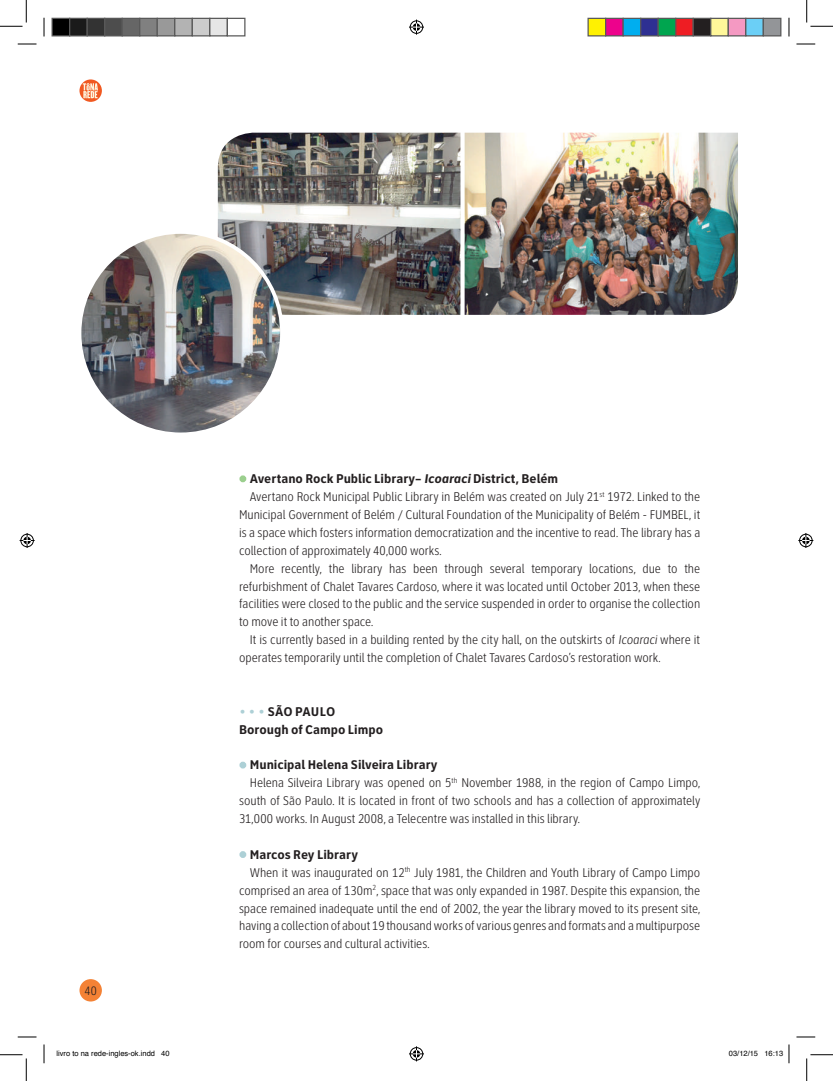
<style>
.page{position:relative;width:833px;height:1081px;background:#fff}
.page>*{position:absolute;margin:0;border:0;box-sizing:border-box;transform-origin:0 0}
.t1{font:300 13.12px "Clearview Text Cond";letter-spacing:-.005em;color:#231f20}
.t2{font:700 13.12px/17.9px "Clearview Text Cond";letter-spacing:-.005em;color:#231f20}
.t3{font:300 12.62px "Clearview Text Cond";color:#231f20}
.t4{font:7.5px "Helvetica";color:#000}
.s1{color:#9bcf8e}
.s2{font-style:italic}
.s3{font-weight:300;color:#add0d6}
.s4{color:#add0d6}
</style>
<div class="page">
<div style="left:79px;top:978px;width:23px;height:23px;background:#f48235;border-radius:50%"></div>
<svg style="left:79px;top:79px;width:23px;height:23px"></svg>
<svg style="left:83px;top:83px;width:15px;height:15px"></svg>
<div style="left:239px;top:475px;width:7px;height:7px;border:2px solid #9bcf8e;border-radius:50%"></div>
<div style="left:239px;top:761px;width:7px;height:7px;border:2px solid #add0d6;border-radius:50%"></div>
<div style="left:239px;top:850px;width:7px;height:7px;border:2px solid #add0d6;border-radius:50%"></div>
<img style="left:218px;top:133px;width:242px;height:182px">
<img style="left:464px;top:133px;width:273px;height:182px">
<img style="left:79px;top:232px;width:203px;height:202px;border-radius:101px">
<div style="left:78px;top:230px;width:206px;height:206px;border:4px solid #fff;border-radius:50%"></div>
<svg style="left:18px;top:43px;width:18px;height:2px"></svg>
<svg style="left:796px;top:43px;width:18px;height:2px"></svg>
<svg style="left:18px;top:1036px;width:18px;height:1px"></svg>
<svg style="left:796px;top:1036px;width:18px;height:1px"></svg>
<svg style="left:43px;top:18px;width:2px;height:18px"></svg>
<svg style="left:43px;top:1044px;width:2px;height:18px"></svg>
<svg style="left:788px;top:18px;width:1px;height:18px"></svg>
<svg style="left:0;top:0;width:27px;height:27px"></svg>
<svg style="left:0;top:1054px;width:27px;height:26px"></svg>
<svg style="left:806px;top:0;width:26px;height:27px"></svg>
<svg style="left:806px;top:1054px;width:26px;height:26px"></svg>
<svg style="left:409px;top:20px;width:15px;height:15px"></svg>
<svg style="left:409px;top:1046px;width:15px;height:14px"></svg>
<svg style="left:20px;top:533px;width:15px;height:15px"></svg>
<svg style="left:798px;top:533px;width:14px;height:15px"></svg>
<div style="left:52px;top:18px;width:18px;height:18px;background:#000"></div>
<div style="left:51px;top:18px;width:19px;height:18px;border:1px solid #595959"></div>
<div style="left:70px;top:18px;width:17px;height:18px;background:#1a1a1a"></div>
<div style="left:69px;top:18px;width:19px;height:18px;border:1px solid #595959"></div>
<div style="left:87px;top:18px;width:18px;height:18px;background:#333"></div>
<div style="left:86px;top:18px;width:19px;height:18px;border:1px solid #595959"></div>
<div style="left:105px;top:18px;width:17px;height:18px;background:#4d4d4d"></div>
<div style="left:104px;top:18px;width:19px;height:18px;border:1px solid #595959"></div>
<div style="left:122px;top:18px;width:18px;height:18px;background:#666"></div>
<div style="left:121px;top:18px;width:19px;height:18px;border:1px solid #595959"></div>
<div style="left:140px;top:18px;width:17px;height:18px;background:#808080"></div>
<div style="left:139px;top:18px;width:19px;height:18px;border:1px solid #595959"></div>
<div style="left:157px;top:18px;width:18px;height:18px;background:#999"></div>
<div style="left:156px;top:18px;width:19px;height:18px;border:1px solid #595959"></div>
<div style="left:175px;top:18px;width:17px;height:18px;background:#b3b3b3"></div>
<div style="left:174px;top:18px;width:19px;height:18px;border:1px solid #595959"></div>
<div style="left:192px;top:18px;width:18px;height:18px;background:#ccc"></div>
<div style="left:191px;top:18px;width:19px;height:18px;border:1px solid #595959"></div>
<div style="left:210px;top:18px;width:17px;height:18px;background:#e6e6e6"></div>
<div style="left:209px;top:18px;width:19px;height:18px;border:1px solid #595959"></div>
<div style="left:226px;top:18px;width:19px;height:18px;border:1px solid #595959"></div>
<div style="left:587px;top:18px;width:18px;height:18px;background:#fff101"></div>
<div style="left:587px;top:18px;width:19px;height:18px;border:1px solid #595959"></div>
<div style="left:605px;top:18px;width:17px;height:18px;background:#ed028c"></div>
<div style="left:604px;top:18px;width:19px;height:18px;border:1px solid #595959"></div>
<div style="left:622px;top:18px;width:18px;height:18px;background:#00aeef"></div>
<div style="left:622px;top:18px;width:19px;height:18px;border:1px solid #595959"></div>
<div style="left:640px;top:18px;width:17px;height:18px;background:#2e3092"></div>
<div style="left:639px;top:18px;width:19px;height:18px;border:1px solid #595959"></div>
<div style="left:657px;top:18px;width:18px;height:18px;background:#00a54f"></div>
<div style="left:657px;top:18px;width:19px;height:18px;border:1px solid #595959"></div>
<div style="left:675px;top:18px;width:17px;height:18px;background:#ee1d23"></div>
<div style="left:674px;top:18px;width:19px;height:18px;border:1px solid #595959"></div>
<div style="left:692px;top:18px;width:18px;height:18px;background:#231f20"></div>
<div style="left:692px;top:18px;width:19px;height:18px;border:1px solid #595959"></div>
<div style="left:710px;top:18px;width:17px;height:18px;background:#fff79a"></div>
<div style="left:709px;top:18px;width:19px;height:18px;border:1px solid #595959"></div>
<div style="left:727px;top:18px;width:18px;height:18px;background:#f499c2"></div>
<div style="left:727px;top:18px;width:19px;height:18px;border:1px solid #595959"></div>
<div style="left:745px;top:18px;width:17px;height:18px;background:#6bcff6"></div>
<div style="left:744px;top:18px;width:19px;height:18px;border:1px solid #595959"></div>
<div style="left:762px;top:18px;width:18px;height:18px;background:#939598"></div>
<div style="left:762px;top:18px;width:19px;height:18px;border:1px solid #595959"></div>
<svg style="left:788px;top:1044px;width:1px;height:18px"></svg>
<p class="t3" style="left:84px;top:983px;width:14px">40</p>
<p class="t2" style="left:239px;top:469px;width:320px"><span class="s1">•</span> Avertano Rock Public Library– <span class="s2">Icoaraci</span> District, Belém</p>
<p class="t1" style="left:249px;top:489px;width:452px">Avertano Rock Municipal Public Library in Belém was created on July 21<sup>st</sup> 1972. Linked to the</p>
<p class="t1" style="left:239px;top:507px;width:462px">Municipal Government of Belém / Cultural Foundation of the Municipality of Belém - FUMBEL, it</p>
<p class="t1" style="left:239px;top:525px;width:462px">is a space which fosters information democratization and the incentive to read. The library has a</p>
<p class="t1" style="left:239px;top:543px;width:204px">collection of approximately 40,000 works.</p>
<p class="t1" style="left:249px;top:561px;width:452px">More recently, the library has been through several temporary locations, due to the</p>
<p class="t1" style="left:239px;top:579px;width:462px">refurbishment of Chalet Tavares Cardoso, where it was located until October 2013, when these</p>
<p class="t1" style="left:239px;top:597px;width:462px">facilities were closed to the public and the service suspended in order to organise the collection</p>
<p class="t1" style="left:239px;top:614px;width:136px">to move it to another space.</p>
<p class="t1" style="left:249px;top:632px;width:452px">It is currently based in a building rented by the city hall, on the outskirts of <span class="s2">Icoaraci</span> where it</p>
<p class="t1" style="left:239px;top:650px;width:423px">operates temporarily until the completion of Chalet Tavares Cardoso’s restoration work.</p>
<p class="t2" style="left:239px;top:702px;width:145px"><span class="s3">• • •</span> SÃO PAULO<br>Borough of Campo Limpo</p>
<p class="t2" style="left:239px;top:755px;width:200px"><span class="s4">•</span> Municipal Helena Silveira Library</p>
<p class="t1" style="left:249px;top:775px;width:452px">Helena Silveira Library was opened on 5<sup>th</sup> November 1988, in the region of Campo Limpo,</p>
<p class="t1" style="left:239px;top:793px;width:462px">south of São Paulo. It is located in front of two schools and has a collection of approximately</p>
<p class="t1" style="left:239px;top:811px;width:342px">31,000 works. In August 2008, a Telecentre was installed in this library.</p>
<p class="t2" style="left:239px;top:845px;width:120px"><span class="s4">•</span> Marcos Rey Library</p>
<p class="t1" style="left:249px;top:865px;width:452px">When it was inaugurated on 12<sup>th</sup> July 1981, the Children and Youth Library of Campo Limpo</p>
<p class="t1" style="left:239px;top:883px;width:462px">comprised an area of 130m<sup>2</sup>, space that was only expanded in 1987. Despite this expansion, the</p>
<p class="t1" style="left:239px;top:900px;width:462px">space remained inadequate until the end of 2002, the year the library moved to its present site,</p>
<p class="t1" style="left:239px;top:918px;width:462px">having a collection of about 19 thousand works of various genres and formats and a multipurpose</p>
<p class="t1" style="left:239px;top:936px;width:192px">room for courses and cultural activities.</p>
<p class="t4" style="left:56px;top:1046px;width:114px">livro to na rede-ingles-ok.indd 40</p>
<p class="t4" style="left:728px;top:1046px;width:56px">03/12/15 16:13</p>
</div>
